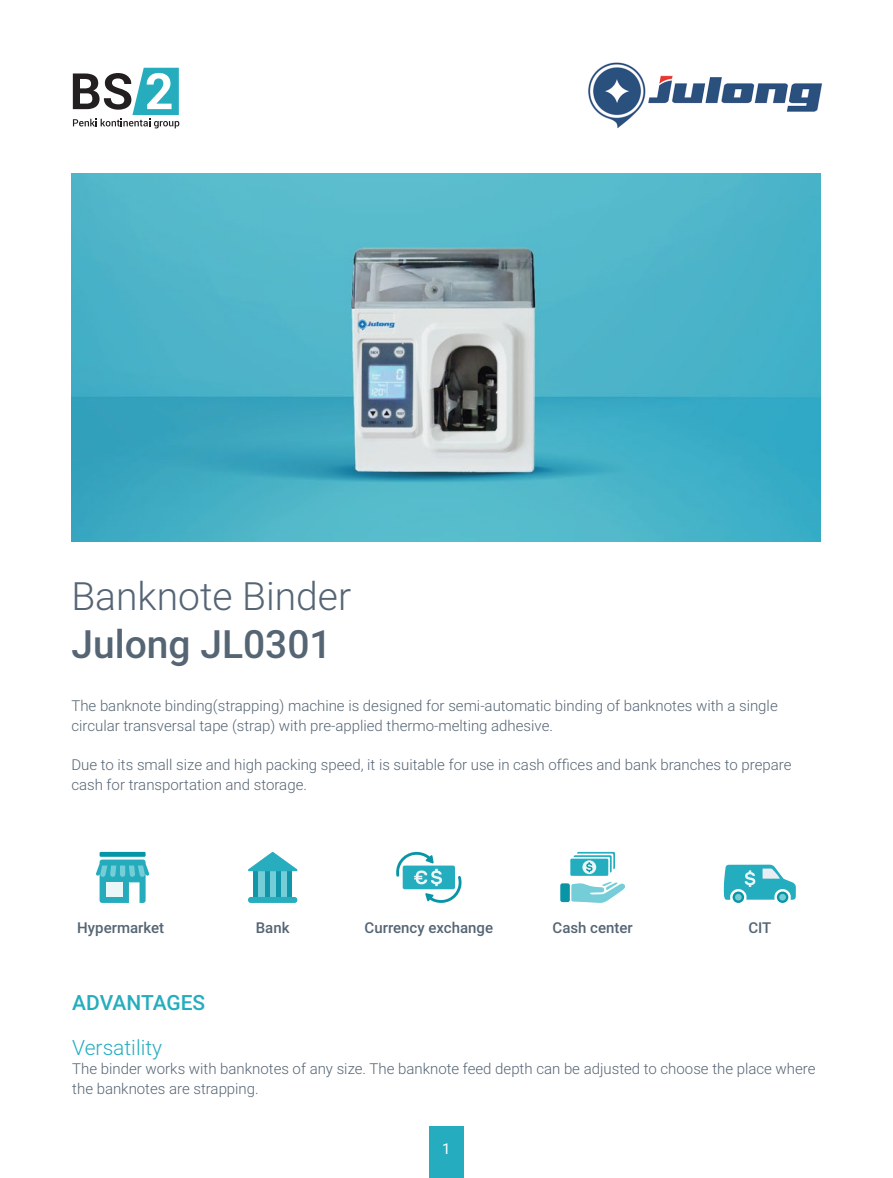
<style>
.page{position:relative;width:893px;height:1178px;background:#fff}
.page>*{position:absolute;margin:0;border:0;box-sizing:border-box;transform-origin:0 0}
.t1{font:300 39px "Roboto";color:#556574}
.t2{font:500 39px "Roboto";color:#556574}
.t3{font:300 21px "Roboto";color:#25adbe}
.t4{font:500 21px "Roboto";letter-spacing:-.01em;color:#25adbe}
.t5{font:300 15px/19.5px "Roboto";color:#556574}
.t6{font:500 15px "Roboto";color:#556574}
.t7{font:15px "Roboto";color:#fff}
</style>
<div class="page">
<svg style="left:73px;top:68px;width:106px;height:60px"></svg>
<div style="left:429px;top:1126px;width:34px;height:52px;background:#25acbe"></div>
<img style="left:588px;top:62px;width:235px;height:67px">
<svg style="left:733px;top:891px;width:11px;height:12px"></svg>
<svg style="left:777px;top:891px;width:11px;height:12px"></svg>
<svg style="left:723px;top:865px;width:73px;height:35px"></svg>
<div style="left:560px;top:883px;width:10px;height:19px;background:#0a95a7;border-radius:2px"></div>
<svg style="left:571px;top:882px;width:54px;height:21px"></svg>
<div style="left:570px;top:858px;width:38px;height:18px;background:#24adbf"></div>
<svg style="left:582px;top:860px;width:14px;height:14px"></svg>
<svg style="left:574px;top:852px;width:41px;height:20px"></svg>
<img style="left:72px;top:174px;width:748px;height:368px">
<div style="left:100px;top:852px;width:46px;height:5px;background:#0396a7"></div>
<svg style="left:96px;top:859px;width:53px;height:44px"></svg>
<div style="left:253px;top:871px;width:39px;height:26px;background:#74cdd7"></div>
<div style="left:253px;top:871px;width:5px;height:26px;background:#1096a8"></div>
<hr style="left:265px;top:871px;width:4px;height:26px;background:#1096a8">
<div style="left:287px;top:871px;width:5px;height:26px;background:#1096a8"></div>
<hr style="left:276px;top:871px;width:4px;height:26px;background:#1096a8">
<div style="left:248px;top:897px;width:49px;height:6px;background:#28adbe;border-radius:3px"></div>
<svg style="left:248px;top:852px;width:50px;height:19px"></svg>
<svg style="left:396px;top:851px;width:66px;height:52px"></svg>
<h1 class="t1" style="left:71px;top:569px;width:281px">Banknote Binder</h1>
<h1 class="t2" style="left:71px;top:617px;width:262px">Julong JL0301</h1>
<p class="t5" style="left:71px;top:696px;width:708px">The banknote binding(strapping) machine is designed for semi-automatic binding of banknotes with a single circular transversal tape (strap) with pre-applied thermo-melting adhesive.</p>
<p class="t5" style="left:71px;top:754px;width:722px">Due to its small size and high packing speed, it is suitable for use in cash offices and bank branches to prepare cash for transportation and storage.</p>
<p class="t6" style="left:77px;top:917px;width:88px">Hypermarket</p>
<p class="t6" style="left:256px;top:917px;width:35px">Bank</p>
<p class="t6" style="left:365px;top:917px;width:130px">Currency exchange</p>
<p class="t6" style="left:552px;top:917px;width:82px">Cash center</p>
<p class="t6" style="left:748px;top:917px;width:24px">CIT</p>
<h2 class="t4" style="left:72px;top:988px;width:135px">ADVANTAGES</h2>
<h2 class="t3" style="left:72px;top:1032px;width:91px">Versatility</h2>
<p class="t5" style="left:72px;top:1058px;width:745px">The binder works with banknotes of any size. The banknote feed depth can be adjusted to choose the place where the banknotes are strapping.</p>
<p class="t7" style="left:442px;top:1138px;width:10px">1</p>
</div>
